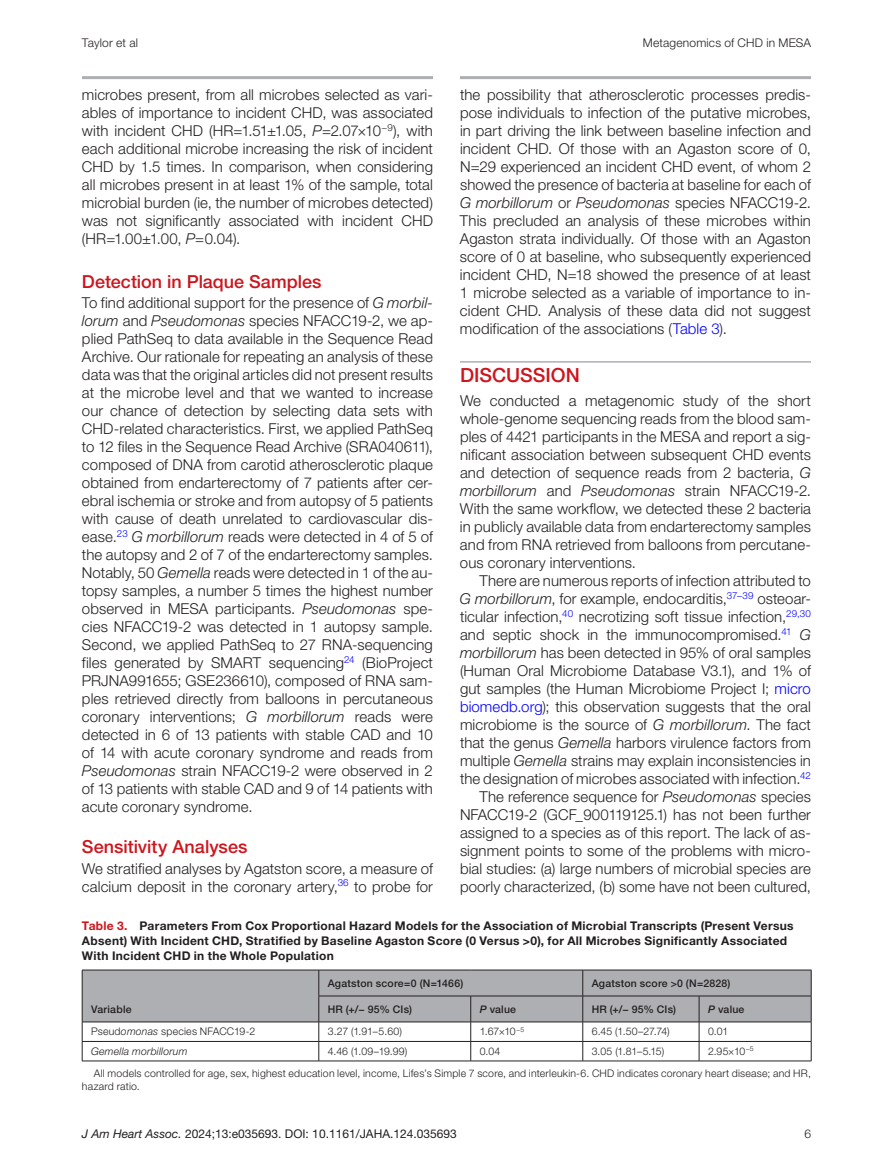
<style>
.page{position:relative;width:893px;height:1174px;background:#fff}
.page>*{position:absolute;margin:0;border:0;box-sizing:border-box;transform-origin:0 0}
.t1{font:500 19.5px "Helvetica Neue LT Std";color:#cd151d}
.t2{font:500 18px "Helvetica Neue LT Std";color:#cd151d}
.t3{font:300 15px/18px "Helvetica Neue LT Std";letter-spacing:.005em;color:#231f20;text-align:justify}
.t4{font:700 12px/15px "Helvetica Neue LT Std";letter-spacing:.02em;color:#231f20}
.t5{font:12px "Helvetica Neue LT Std";color:#231f20}
.t6{font:300 12px "Helvetica Neue LT Std";letter-spacing:.015em;color:#231f20}
.t7{font:300 10.5px/21.9px "Helvetica Neue LT Std";letter-spacing:.02em;color:#231f20}
.t8{font:500 10.5px "Helvetica Neue LT Std";letter-spacing:.02em;color:#231f20}
.t9{font:italic 300 10.5px "Helvetica Neue LT Std";letter-spacing:.02em;color:#231f20}
.s1{font-style:italic}
.s2{color:#00f}
.s3{color:#cd151d}
</style>
<div class="page">
<hr style="left:460px;top:361px;width:351px;height:2px;background:#aeafb3">
<hr style="left:82px;top:969px;width:237px;height:1px;background:#231f20">
<hr style="left:319px;top:969px;width:152px;height:1px;background:#231f20">
<hr style="left:471px;top:969px;width:112px;height:1px;background:#231f20">
<hr style="left:583px;top:969px;width:116px;height:1px;background:#231f20">
<hr style="left:699px;top:969px;width:112px;height:1px;background:#231f20">
<hr style="left:82px;top:1060px;width:237px;height:1px;background:#231f20">
<hr style="left:319px;top:1060px;width:152px;height:1px;background:#231f20">
<hr style="left:471px;top:1060px;width:112px;height:1px;background:#231f20">
<hr style="left:583px;top:1060px;width:116px;height:1px;background:#231f20">
<svg style="left:82px;top:970px;width:730px;height:90px"></svg>
<hr style="left:699px;top:1060px;width:112px;height:1px;background:#231f20">
<hr style="left:82px;top:76px;width:351px;height:3px;background:#aeafb3">
<hr style="left:460px;top:76px;width:351px;height:3px;background:#aeafb3">
<p class="t6" style="left:82px;top:35px;width:58px">Taylor et al</p>
<p class="t6" style="left:643px;top:35px;width:170px">Metagenomics of CHD in MESA</p>
<p class="t3" style="left:82px;top:85px;width:353px">microbes present, from all microbes selected as vari&shy;ables of importance to incident CHD, was associated with incident CHD (HR=1.51±1.05, <span class="s1">P</span>=2.07×10<sup>−9</sup>), with each additional microbe increasing the risk of incident CHD by 1.5 times. In comparison, when considering all microbes present in at least 1% of the sample, total microbial burden (ie, the number of microbes detected) was not significantly associated with incident CHD (HR=1.00±1.00, <span class="s1">P</span>=0.04).</p>
<p class="t2" style="left:82px;top:270px;width:241px">Detection in Plaque Samples</p>
<p class="t3" style="left:82px;top:293px;width:353px">To find additional support for the presence of <span class="s1">G morbil&shy;lorum</span> and <span class="s1">Pseudomonas</span> species NFACC19-2, we ap&shy;plied PathSeq to data available in the Sequence Read Archive. Our rationale for repeating an analysis of these data was that the original articles did not present results at the microbe level and that we wanted to increase our chance of detection by selecting data sets with CHD-related characteristics. First, we applied PathSeq to 12 files in the Sequence Read Archive (SRA040611), composed of DNA from carotid atherosclerotic plaque obtained from endarterectomy of 7 patients after cer&shy;ebral ischemia or stroke and from autopsy of 5 patients with cause of death unrelated to cardiovascular dis&shy;ease.<sup>23</sup> <span class="s1">G morbillorum</span> reads were detected in 4 of 5 of the autopsy and 2 of 7 of the endarterectomy samples.<br>Notably, 50 <span class="s1">Gemella</span> reads were detected in 1 of the au&shy;topsy samples, a number 5 times the highest number observed in MESA participants. <span class="s1">Pseudomonas</span> spe&shy;cies NFACC19-2 was detected in 1 autopsy sample.<br>Second, we applied PathSeq to 27 RNA-sequencing files generated by SMART sequencing<sup>24</sup> (BioProject PRJNA991655; GSE236610), composed of RNA sam&shy;ples retrieved directly from balloons in percutaneous coronary interventions; <span class="s1">G morbillorum</span> reads were detected in 6 of 13 patients with stable CAD and 10 of 14 with acute coronary syndrome and reads from <span class="s1">Pseudomonas</span> strain NFACC19-2 were observed in 2 of 13 patients with stable CAD and 9 of 14 patients with acute coronary syndrome.</p>
<p class="t2" style="left:82px;top:836px;width:167px">Sensitivity Analyses</p>
<p class="t3" style="left:82px;top:859px;width:352px">We stratified analyses by Agatston score, a measure of calcium deposit in the coronary artery,<sup>36</sup> to probe for</p>
<p class="t3" style="left:460px;top:85px;width:353px">the possibility that atherosclerotic processes predis&shy;pose individuals to infection of the putative microbes, in part driving the link between baseline infection and incident CHD. Of those with an Agaston score of 0, N=29 experienced an incident CHD event, of whom 2 showed the presence of bacteria at baseline for each of <span class="s1">G morbillorum</span> or <span class="s1">Pseudomonas</span> species NFACC19-2.<br>This precluded an analysis of these microbes within Agaston strata individually. Of those with an Agaston score of 0 at baseline, who subsequently experienced incident CHD, N=18 showed the presence of at least 1 microbe selected as a variable of importance to in&shy;cident CHD. Analysis of these data did not suggest modification of the associations (<span class="s2">Table 3</span>).</p>
<h1 class="t1" style="left:460px;top:363px;width:121px">DISCUSSION</h1>
<p class="t3" style="left:460px;top:391px;width:353px">We conducted a metagenomic study of the short whole-genome sequencing reads from the blood sam&shy;ples of 4421 participants in the MESA and report a sig&shy;nificant association between subsequent CHD events and detection of sequence reads from 2 bacteria, <span class="s1">G morbillorum</span> and <span class="s1">Pseudomonas</span> strain NFACC19-2.<br>With the same workflow, we detected these 2 bacteria in publicly available data from endarterectomy samples and from RNA retrieved from balloons from percutane&shy;ous coronary interventions.</p>
<p class="t3" style="left:460px;top:571px;width:353px;text-align:right">There are numerous reports of infection attributed to<br><span class="s1">G morbillorum</span>, for example, endocarditis,<sup>37–39</sup> osteoar&shy;ticular infection,<sup>40</sup> necrotizing soft tissue infection,<sup>29,30 </sup>and septic shock in the immunocompromised.<sup>41</sup> <span class="s1">G morbillorum</span> has been detected in 95% of oral samples (Human Oral Microbiome Database V3.1), and 1% of gut samples (the Human Microbiome Project I; <span class="s2">micro biomedb.org</span>); this observation suggests that the oral microbiome is the source of <span class="s1">G morbillorum</span>. The fact that the genus <span class="s1">Gemella</span> harbors virulence factors from multiple <span class="s1">Gemella</span> strains may explain inconsistencies in the designation of microbes associated with infection.<sup>42<br></sup>The reference sequence for <span class="s1">Pseudomonas</span> species NFACC19-2 (GCF_900119125.1) has not been further assigned to a species as of this report. The lack of as&shy;signment points to some of the problems with micro&shy;bial studies: (a) large numbers of microbial species are poorly characterized, (b) some have not been cultured,</p>
<p class="t4" style="left:82px;top:918px;width:713px"><span class="s3">Table 3.</span> Parameters From Cox Proportional Hazard Models for the Association of Microbial Transcripts (Present Versus<br>Absent) With Incident CHD, Stratified by Baseline Agaston Score (0 Versus &gt;0), for All Microbes Significantly Associated<br>With Incident CHD in the Whole Population</p>
<p class="t8" style="left:91px;top:1002px;width:42px">Variable</p>
<p class="t8" style="left:328px;top:976px;width:137px">Agatston score=0 (N=1466)</p>
<p class="t8" style="left:592px;top:976px;width:140px">Agatston score &gt;0 (N=2828)</p>
<p class="t8" style="left:328px;top:1002px;width:86px">HR (+/− 95% CIs)</p>
<p class="t8" style="left:480px;top:1002px;width:38px"><span class="s1">P</span> value</p>
<p class="t8" style="left:592px;top:1002px;width:86px">HR (+/− 95% CIs)</p>
<p class="t8" style="left:708px;top:1002px;width:38px"><span class="s1">P</span> value</p>
<p class="t7" style="left:91px;top:1020px;width:166px">Pseud<span class="s1">omonas</span> species NFACC19-2</p>
<p class="t7" style="left:328px;top:1020px;width:76px">3.27 (1.91–5.60)</p>
<p class="t7" style="left:480px;top:1020px;width:46px">1.67×10<sup>−5</sup></p>
<p class="t7" style="left:592px;top:1020px;width:79px">6.45 (1.50–27.74)</p>
<p class="t7" style="left:708px;top:1020px;width:22px">0.01</p>
<p class="t9" style="left:91px;top:1045px;width:98px">Gemella morbillorum</p>
<p class="t7" style="left:328px;top:1040px;width:81px">4.46 (1.09–19.99)</p>
<p class="t7" style="left:480px;top:1040px;width:22px">0.04</p>
<p class="t7" style="left:592px;top:1040px;width:74px">3.05 (1.81–5.15)</p>
<p class="t7" style="left:94px;top:1040px;width:718px;text-indent:614px">2.95×10<sup>−5<br></sup>All models controlled for age, sex, highest education level, income, Lifes’s Simple 7 score, and interleukin-6. CHD indicates coronary heart disease; and HR,</p>
<p class="t7" style="left:82px;top:1075px;width:59px">hazard ratio.</p>
<p class="t5" style="left:82px;top:1126px;width:376px"><span class="s1">J Am Heart Assoc.</span> 2024;13:e035693. DOI: 10.1161/JAHA.124.035693</p>
<p class="t6" style="left:804px;top:1126px;width:8px">6</p>
</div>
